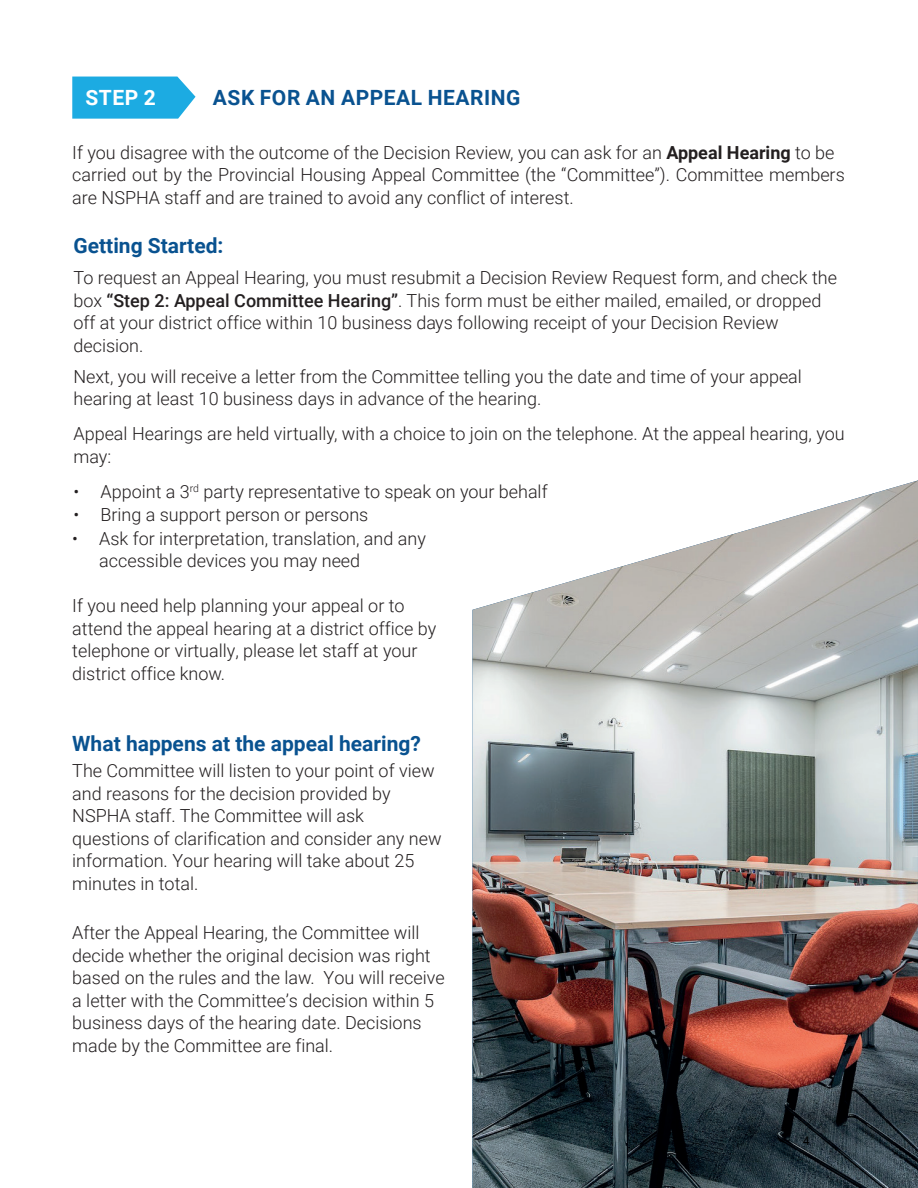
<style>
.page{position:relative;width:918px;height:1188px;background:#fff}
.page>*{position:absolute;margin:0;border:0;box-sizing:border-box;transform-origin:0 0}
.t1{font:700 21px "Roboto";color:#095290}
.t2{font:700 21px "Roboto";letter-spacing:.025em;color:#095290}
.t3{font:700 21px "Roboto";color:#fff}
.t4{font:300 18px/22.5px "Roboto";color:#231f20}
.t5{font:12px "Arial";color:#000}
.s1{font-weight:700}
.s2{font-weight:500}
</style>
<div class="page">
<svg style="left:72px;top:77px;width:124px;height:42px;background:#2fb2e4"></svg>
<img style="left:472px;top:480px;width:446px;height:708px">
<p class="t3" style="left:85px;top:83px;width:72px">STEP 2</p>
<p class="t2" style="left:213px;top:83px;width:309px">ASK FOR AN APPEAL HEARING</p>
<p class="t4" style="left:72px;top:141px;width:774px">If you disagree with the outcome of the Decision Review, you can ask for an <span class="s1">Appeal Hearing</span> to be carried out by the Provincial Housing Appeal Committee (the “Committee”). Committee members are NSPHA staff and are trained to avoid any conflict of interest.</p>
<p class="t1" style="left:73px;top:231px;width:151px">Getting Started:</p>
<p class="t4" style="left:73px;top:266px;width:765px">To request an Appeal Hearing, you must resubmit a Decision Review Request form, and check the box <span class="s2">“Step 2: Appeal Committee Hearing”</span>. This form must be either mailed, emailed, or dropped off at your district office within 10 business days following receipt of your Decision Review decision.</p>
<p class="t4" style="left:73px;top:364px;width:730px">Next, you will receive a letter from the Committee telling you the date and time of your appeal hearing at least 10 business days in advance of the hearing.</p>
<p class="t4" style="left:73px;top:422px;width:773px">Appeal Hearings are held virtually, with a choice to join on the telephone. At the appeal hearing, you may:</p>
<p class="t4" style="left:73px;top:480px;width:476px">• Appoint a 3<sup>rd</sup> party representative to speak on your behalf</p>
<p class="t4" style="left:73px;top:502px;width:296px">• Bring a support person or persons</p>
<p class="t4" style="left:99px;top:527px;width:328px;text-indent:-27px">• Ask for interpretation, translation, and any accessible devices you may need</p>
<p class="t4" style="left:72px;top:594px;width:365px">If you need help planning your appeal or to attend the appeal hearing at a district office by telephone or virtually, please let staff at your district office know.</p>
<p class="t1" style="left:72px;top:728px;width:350px">What happens at the appeal hearing?</p>
<p class="t4" style="left:72px;top:759px;width:371px">The Committee will listen to your point of view and reasons for the decision provided by NSPHA staff. The Committee will ask questions of clarification and consider any new information. Your hearing will take about 25 minutes in total.</p>
<p class="t4" style="left:72px;top:921px;width:374px">After the Appeal Hearing, the Committee will decide whether the original decision was right based on the rules and the law. You will receive a letter with the Committee’s decision within 5 business days of the hearing date. Decisions made by the Committee are final.</p>
<p class="t5" style="left:803px;top:1132px;width:8px">4</p>
</div>
